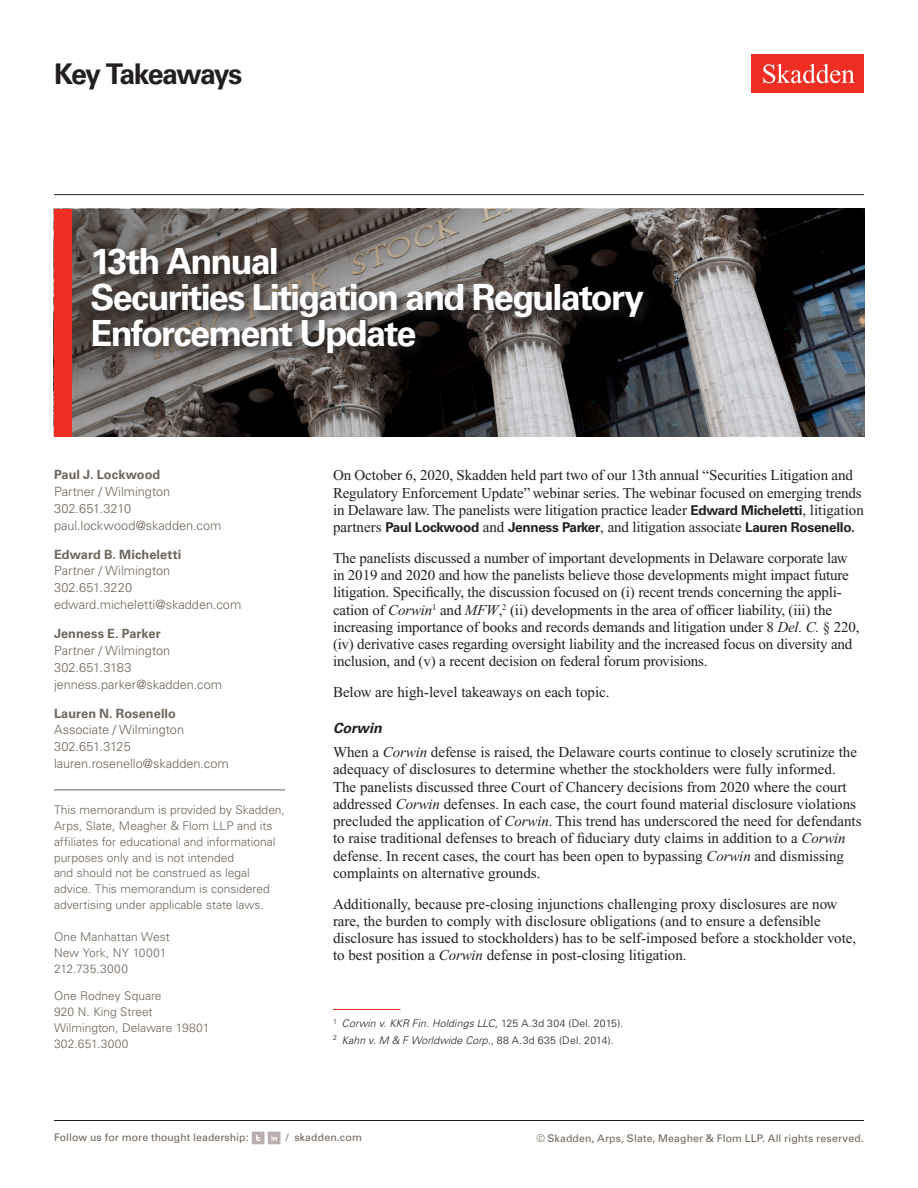
<style>
.page{position:relative;width:918px;height:1188px;background:#fff}
.page>*{position:absolute;margin:0;border:0;box-sizing:border-box;transform-origin:0 0}
.t1{font:700 36px/36px "Univers LT Std";letter-spacing:-.05em;color:#fff}
.t2{font:700 28.5px "Univers LT Std";letter-spacing:-.06em;color:#231f20}
.Main_Body{font:15px/17.2px "Times New Roman PS Std";color:#231f20}
.Second_Level_Heading{font:italic 700 14.25px "Univers LT Std";color:#231f20}
.Main_Body-2{font:700 13.5px "Univers LT Std";letter-spacing:-.02em;color:#231f20}
.Contacts{font:300 12.75px "Univers LT Std";letter-spacing:-.005em;color:#6f645a}
.Contacts_Name{font:700 12.75px "Univers LT Std";letter-spacing:.005em;color:#6f645a}
.Contacts-2{font:300 12.75px "Univers LT Std";letter-spacing:.015em;color:#6f645a}
.Sidebar_body_rule_ab{font:300 12px/15.8px "Univers LT Std";color:#6f645a}
.Firm_Address{font:300 12px/15.8px "Univers LT Std";color:#6f645a}
.t3{font:10.5px "Univers LT Std";letter-spacing:.01em;color:#6f645a}
.Footnote{font:italic 300 10.5px "Univers LT Std";letter-spacing:.015em;color:#231f20}
.s1{font-family:"Univers LT Std";font-weight:700;font-size:13.5px}
.s2{font-family:"Times New Roman PS Std";font-weight:400;font-size:15px}
.s3{font-style:italic}
.s4{font-style:normal}
</style>
<div class="page">
<div style="left:752px;top:54px;width:112px;height:39px;background:#ee2e22"></div>
<svg style="left:763px;top:64px;width:92px;height:19px"></svg>
<hr style="left:54px;top:1120px;width:810px;height:1px;background:#231f20">
<hr style="left:54px;top:194px;width:810px;height:1px;background:#231f20">
<div style="left:252px;top:1132px;width:12px;height:12px;background:#baaeae"></div>
<svg style="left:256px;top:1135px;width:4px;height:6px"></svg>
<div style="left:268px;top:1132px;width:12px;height:12px;background:#baaeae"></div>
<svg style="left:271px;top:1135px;width:6px;height:6px"></svg>
<svg style="left:72px;top:209px;width:792px;height:228px"></svg>
<div style="left:54px;top:209px;width:18px;height:228px;background:#ee2e22"></div>
<div style="left:90px;top:245px;width:566px;height:120px;background:#231f20;opacity:.8"></div>
<hr style="left:54px;top:790px;width:231px;height:1px;background:#6f645a">
<hr style="left:333px;top:1009px;width:68px;height:1px;background:#ee2e22">
<h2 class="t2" style="left:54px;top:57px;width:190px">Key Takeaways</h2>
<h1 class="t1" style="left:91px;top:244px;width:190px">13th Annual</h1>
<h1 class="t1" style="left:91px;top:280px;width:555px">Securities Litigation and Regulatory<br>Enforcement Update</h1>
<p class="Contacts_Name" style="left:54px;top:467px;width:108px">Paul J. Lockwood</p>
<p class="Contacts" style="left:54px;top:484px;width:118px">Partner / Wilmington</p>
<p class="Contacts" style="left:54px;top:501px;width:79px">302.651.3210</p>
<p class="Contacts" style="left:54px;top:517px;width:169px">paul.lockwood@skadden.com</p>
<p class="Contacts_Name" style="left:54px;top:547px;width:129px">Edward B. Micheletti</p>
<p class="Contacts" style="left:54px;top:563px;width:118px">Partner / Wilmington</p>
<p class="Contacts-2" style="left:54px;top:580px;width:80px">302.651.3220</p>
<p class="Contacts" style="left:54px;top:597px;width:189px">edward.micheletti@skadden.com</p>
<p class="Contacts_Name" style="left:54px;top:626px;width:108px">Jenness E. Parker</p>
<p class="Contacts" style="left:54px;top:643px;width:118px">Partner / Wilmington</p>
<p class="Contacts-2" style="left:54px;top:660px;width:79px">302.651.3183</p>
<p class="Contacts" style="left:54px;top:676px;width:170px">jenness.parker@skadden.com</p>
<p class="Contacts_Name" style="left:54px;top:706px;width:123px">Lauren N. Rosenello</p>
<p class="Contacts" style="left:54px;top:722px;width:132px">Associate / Wilmington</p>
<p class="Contacts" style="left:54px;top:739px;width:78px">302.651.3125</p>
<p class="Contacts" style="left:54px;top:756px;width:176px">lauren.rosenello@skadden.com</p>
<p class="Sidebar_body_rule_ab" style="left:54px;top:802px;width:232px">This memorandum is provided by Skadden, Arps, Slate, Meagher &amp; Flom LLP and its affiliates for educational and informational purposes only and is not intended<br>and should not be construed as legal advice. This memorandum is considered advertising under applicable state laws.</p>
<p class="Firm_Address" style="left:54px;top:929px;width:117px">One Manhattan West<br>New York, NY 10001<br>212.735.3000</p>
<p class="Firm_Address" style="left:54px;top:988px;width:157px">One Rodney Square<br>920 N. King Street<br>Wilmington, Delaware 19801<br>302.651.3000</p>
<p class="Main_Body" style="left:333px;top:467px;width:532px">On October 6, 2020, Skadden held part two of our 13th annual “Securities Litigation and<br>Regulatory Enforcement Update” webinar series. The webinar focused on emerging trends in Delaware law. The panelists were litigation practice leader <span class="s1">Edward Micheletti</span>, litigation</p>
<p class="Main_Body-2" style="left:333px;top:519px;width:523px"><span class="s2">partners</span> Paul Lockwood <span class="s2">and</span> Jenness Parker<span class="s2">, and litigation associate</span> Lauren Rosenello.</p>
<p class="Main_Body" style="left:333px;top:549px;width:528px">The panelists discussed a number of important developments in Delaware corporate law in 2019 and 2020 and how the panelists believe those developments might impact future litigation. Specifically, the discussion focused on (i) recent trends concerning the appli&shy;cation of <span class="s3">Corwin</span><sup>1</sup> and <span class="s3">MFW</span>,<sup>2</sup> (ii) developments in the area of officer liability, (iii) the increasing importance of books and records demands and litigation under 8 <span class="s3">Del. C.</span> § 220, (iv) derivative cases regarding oversight liability and the increased focus on diversity and inclusion, and (v) a recent decision on federal forum provisions.</p>
<p class="Main_Body" style="left:333px;top:683px;width:278px">Below are high-level takeaways on each topic.</p>
<h2 class="Second_Level_Heading" style="left:333px;top:720px;width:50px">Corwin</h2>
<p class="Main_Body" style="left:333px;top:743px;width:530px">When a <span class="s3">Corwin</span> defense is raised, the Delaware courts continue to closely scrutinize the adequacy of disclosures to determine whether the stockholders were fully informed.<br>The panelists discussed three Court of Chancery decisions from 2020 where the court addressed <span class="s3">Corwin</span> defenses. In each case, the court found material disclosure violations precluded the application of <span class="s3">Corwin</span>. This trend has underscored the need for defendants to raise traditional defenses to breach of fiduciary duty claims in addition to a <span class="s3">Corwin </span>defense. In recent cases, the court has been open to bypassing <span class="s3">Corwin</span> and dismissing complaints on alternative grounds.</p>
<p class="Main_Body" style="left:333px;top:895px;width:525px">Additionally, because pre-closing injunctions challenging proxy disclosures are now rare, the burden to comply with disclosure obligations (and to ensure a defensible disclosure has issued to stockholders) has to be self-imposed before a stockholder vote, to best position a <span class="s3">Corwin</span> defense in post-closing litigation.</p>
<p class="Footnote" style="left:333px;top:1017px;width:292px"><sup>1</sup> Corwin v. KKR Fin. Holdings LLC<span class="s4">, 125 A.3d 304 (Del. 2015).</span></p>
<p class="Footnote" style="left:333px;top:1034px;width:282px"><sup>2</sup> Kahn v. M &amp; F Worldwide Corp.<span class="s4">, 88 A.3d 635 (Del. 2014).</span></p>
<p class="t3" style="left:54px;top:1131px;width:196px">Follow us for more thought leadership:</p>
<p class="t3" style="left:286px;top:1131px;width:77px">/ skadden.com</p>
<p class="t3" style="left:536px;top:1132px;width:329px">© Skadden, Arps, Slate, Meagher &amp; Flom LLP. All rights reserved.</p>
</div>
